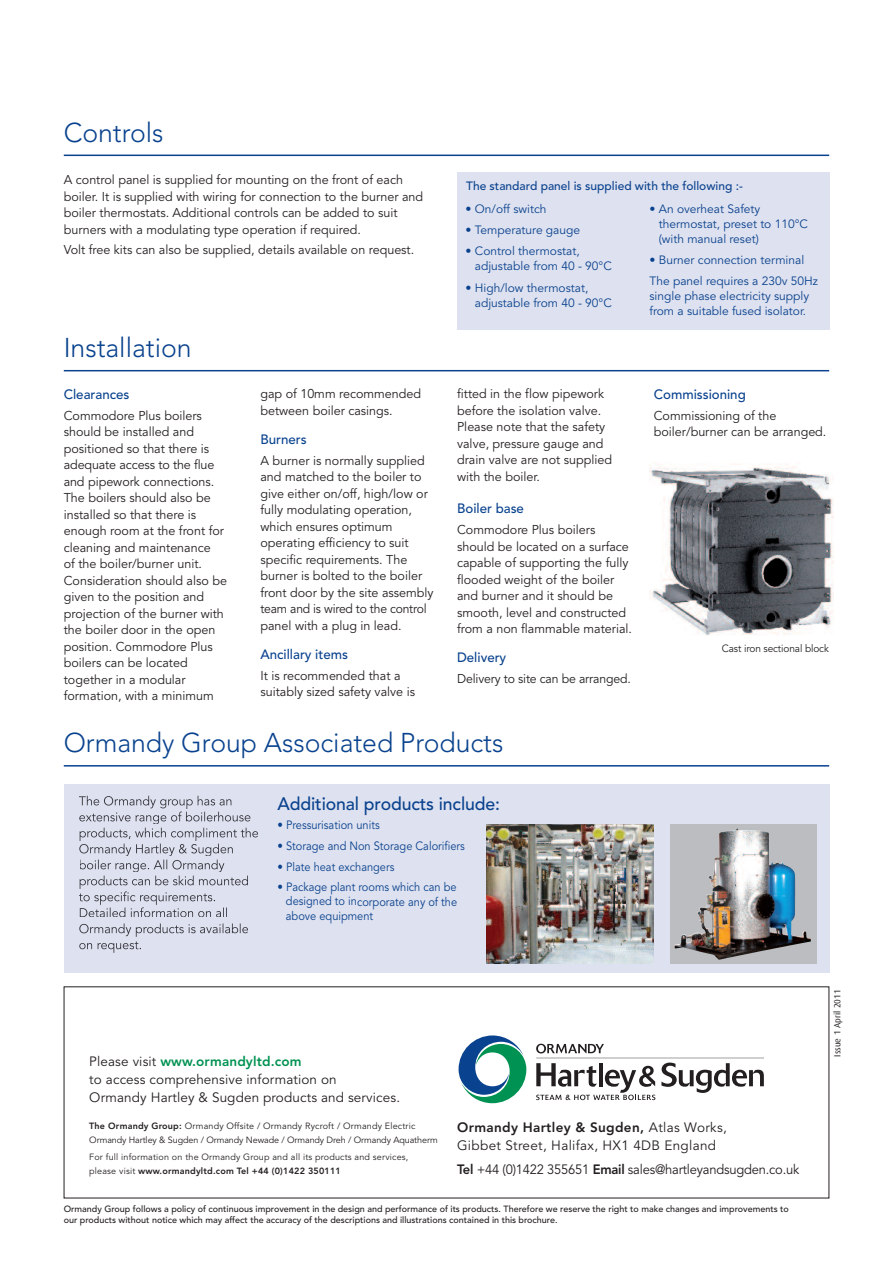
<style>
.page{position:relative;width:893px;height:1263px;background:#fff}
.page>*{position:absolute;margin:0;border:0;box-sizing:border-box;transform-origin:0 0}
.t1{font:300 27px "Avenir";color:#09428e}
.t2{font:500 18px "Avenir";letter-spacing:-.005em;color:#09428e}
.t3{font:13.5px/18px "Avenir";letter-spacing:.01em;color:#231f20}
.t4{font:500 13.5px "Avenir";color:#09428e}
.t5{font:13.5px "Avenir";letter-spacing:-.015em;color:#231f20;scale:.96 1}
.t6{font:12.75px/16.5px "Avenir";color:#231f20}
.t7{font:12.75px "Avenir";color:#231f20;scale:.96 1}
.t8{font:12px/15px "Avenir";color:#09428e}
.t9{font:12px/14.2px "Avenir";color:#09428e;text-align:justify;scale:.92 1}
.t10{font:500 12px "Avenir";color:#09428e}
.t11{font:10.5px "Avenir";letter-spacing:-.01em;color:#231f20;scale:.96 1}
.t12{font:500 9px/11.2px "Avenir";color:#231f20}
.t13{font:9px/13.5px "Avenir";letter-spacing:-.01em;color:#231f20}
.t14{font:9px/13.5px "Avenir";letter-spacing:.02em;color:#231f20}
.t15{font:9px "Dax";color:#231f20}
.s1{font-weight:800;color:#009252}
.s2{font-weight:800}
</style>
<div class="page">
<img style="left:650px;top:462px;width:183px;height:174px">
<svg style="left:459px;top:1035px;width:67px;height:68px"></svg>
<svg style="left:536px;top:1044px;width:228px;height:56px"></svg>
<hr style="left:64px;top:765px;width:765px;height:1px;background:#09428e">
<div style="left:64px;top:784px;width:765px;height:188px;background:#dee1ef"></div>
<svg style="left:79px;top:796px;width:113px;height:121px"></svg>
<svg style="left:79px;top:923px;width:100px;height:30px"></svg>
<img style="left:486px;top:824px;width:168px;height:139px">
<svg style="left:670px;top:824px;width:146px;height:139px;background:#bbbcbe"></svg>
<img style="left:674px;top:858px;width:137px;height:102px">
<div style="left:457px;top:172px;width:372px;height:158px;background:#dee1ef"></div>
<hr style="left:64px;top:155px;width:765px;height:1px;background:#09428e">
<hr style="left:64px;top:370px;width:765px;height:1px;background:#09428e">
<h1 class="t1" style="left:64px;top:121px;width:101px">Controls</h1>
<p class="t6" style="left:64px;top:173px;width:361px">A control panel is supplied for mounting on the front of each boiler. It is supplied with wiring for connection to the burner and boiler thermostats. Additional controls can be added to suit burners with a modulating type operation if required.</p>
<p class="t6" style="left:64px;top:243px;width:352px">Volt free kits can also be supplied, details available on request.</p>
<h1 class="t1" style="left:64px;top:337px;width:129px">Installation</h1>
<p class="t4" style="left:64px;top:389px;width:67px">Clearances</p>
<p class="t6" style="left:64px;top:408px;width:165px">Commodore Plus boilers should be installed and positioned so that there is adequate access to the flue and pipework connections.<br>The boilers should also be installed so that there is enough room at the front for cleaning and maintenance<br>of the boiler/burner unit.<br>Consideration should also be given to the position and projection of the burner with the boiler door in the open position. Commodore Plus boilers can be located together in a modular formation, with a minimum</p>
<p class="t6" style="left:260px;top:387px;width:162px">gap of 10mm recommended between boiler casings.</p>
<p class="t4" style="left:260px;top:434px;width:48px">Burners</p>
<p class="t6" style="left:260px;top:453px;width:175px">A burner is normally supplied and matched to the boiler to give either on/off, high/low or fully modulating operation, which ensures optimum operating efficiency to suit specific requirements. The burner is bolted to the boiler front door by the site assembly team and is wired to the control panel with a plug in lead.</p>
<p class="t4" style="left:260px;top:649px;width:89px">Ancillary items</p>
<p class="t6" style="left:260px;top:668px;width:156px">It is recommended that a suitably sized safety valve is</p>
<p class="t10" style="left:466px;top:181px;width:278px">The standard panel is supplied with the following :-</p>
<p class="t8" style="left:466px;top:202px;width:82px">• On/off switch</p>
<p class="t8" style="left:466px;top:223px;width:116px">• Temperature gauge</p>
<p class="t8" style="left:475px;top:245px;width:139px;text-indent:-9px">• Control thermostat, adjustable from 40 - 90°C</p>
<p class="t8" style="left:475px;top:281px;width:139px;text-indent:-9px">• High/low thermostat, adjustable from 40 - 90°C</p>
<p class="t8" style="left:659px;top:202px;width:151px;text-indent:-9px">• An overheat Safety thermostat, preset to 110°C (with manual reset)</p>
<p class="t8" style="left:649px;top:250px;width:170px;line-height:21.5px">• Burner connection terminal<br>The panel requires a 230v 50Hz</p>
<p class="t8" style="left:649px;top:290px;width:161px">single phase electricity supply from a suitable fused isolator.</p>
<p class="t6" style="left:457px;top:387px;width:157px">fitted in the flow pipework before the isolation valve.<br>Please note that the safety valve, pressure gauge and drain valve are not supplied with the boiler.</p>
<p class="t4" style="left:457px;top:503px;width:68px">Boiler base</p>
<p class="t6" style="left:457px;top:522px;width:176px">Commodore Plus boilers should be located on a surface capable of supporting the fully flooded weight of the boiler and burner and it should be smooth, level and constructed from a non flammable material.</p>
<p class="t4" style="left:457px;top:652px;width:51px">Delivery</p>
<p class="t7" style="left:457px;top:673px;width:182px">Delivery to site can be arranged.</p>
<p class="t4" style="left:654px;top:389px;width:94px">Commissioning</p>
<p class="t6" style="left:654px;top:408px;width:174px">Commissioning of the boiler/burner can be arranged.</p>
<p class="t11" style="left:722px;top:644px;width:113px">Cast iron sectional block</p>
<h1 class="t1" style="left:64px;top:732px;width:441px">Ormandy Group Associated Products</h1>
<h2 class="t2" style="left:277px;top:797px;width:224px">Additional products include:</h2>
<p class="t9" style="left:278px;top:819px;width:113px">• Pressurisation units</p>
<p class="t9" style="left:278px;top:840px;width:205px">• Storage and Non Storage Calorifiers</p>
<p class="t9" style="left:277px;top:860px;width:129px">• Plate heat exchangers</p>
<p class="t9" style="left:286px;top:881px;width:188px;text-indent:-8px">• Package plant rooms which can be designed to incorporate any of the above equipment</p>
<p class="t3" style="left:89px;top:1053px;width:312px">Please visit <span class="s1">www.ormandyltd.com<br></span>to access comprehensive information on<br>Ormandy Hartley &amp; Sugden products and services.</p>
<p class="t13" style="left:89px;top:1120px;width:350px"><span class="s2">The Ormandy Group:</span> Ormandy Offsite / Ormandy Rycroft / Ormandy Electric<br>Ormandy Hartley &amp; Sugden / Ormandy Newade / Ormandy Dreh / Ormandy Aquatherm</p>
<p class="t14" style="left:89px;top:1151px;width:321px">For full information on the Ormandy Group and all its products and services, please visit <span class="s2">www.ormandyltd.com Tel +44 (0)1422 350111</span></p>
<p class="t3" style="left:457px;top:1120px;width:271px"><span class="s2">Ormandy Hartley &amp; Sugden,</span> Atlas Works,<br>Gibbet Street, Halifax, HX1 4DB England</p>
<p class="t5" style="left:457px;top:1164px;width:358px"><span class="s2">Tel</span> +44 (0)1422 355651 <span class="s2">Email</span> sales@hartleyandsugden.co.uk</p>
<p class="t12" style="left:64px;top:1204px;width:727px">Ormandy Group follows a policy of continuous improvement in the design and performance of its products. Therefore we reserve the right to make changes and improvements to our products without notice which may affect the accuracy of the descriptions and illustrations contained in this brochure.</p>
<p class="t15" style="left:832px;top:1057px;width:69px;rotate:-90deg">Issue 1 April 2011</p>
</div>
